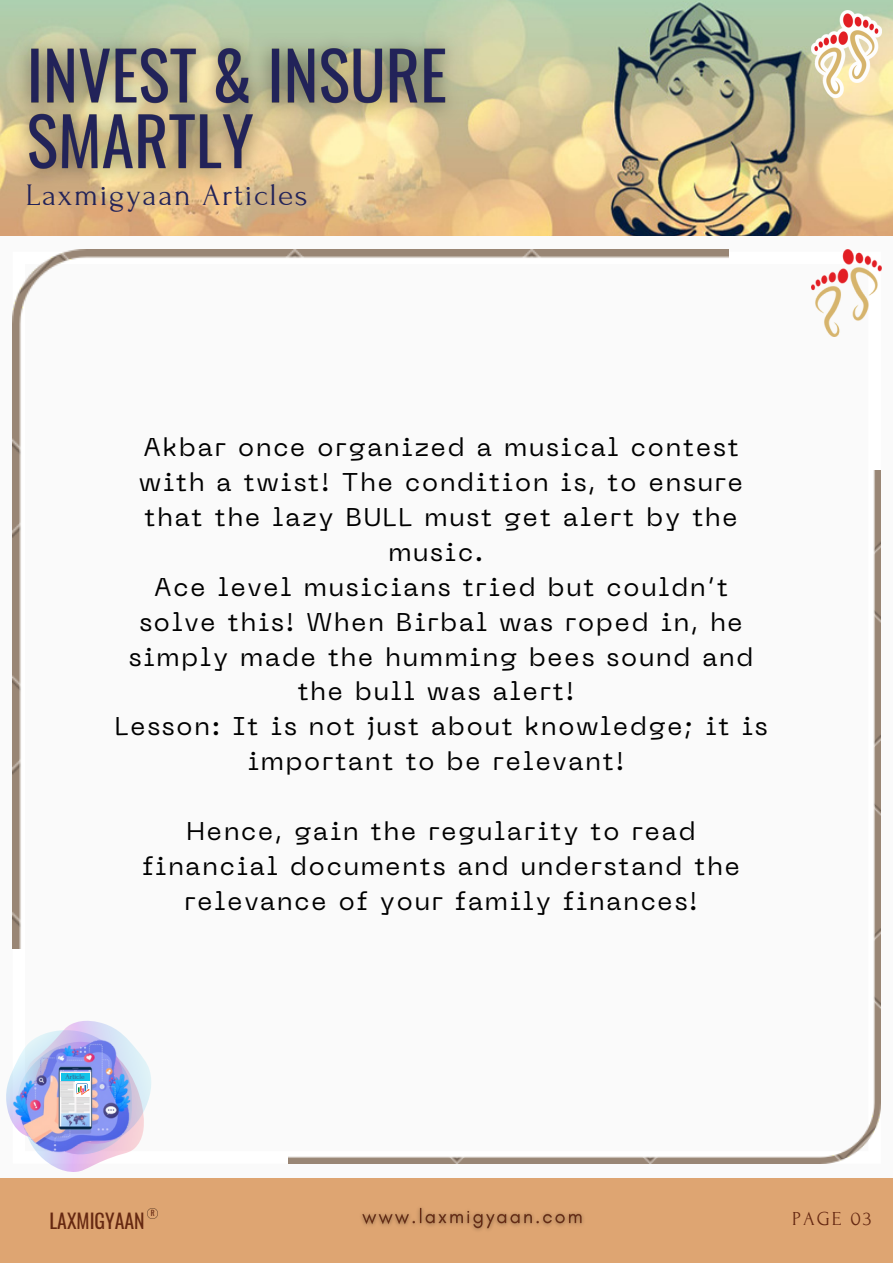
<style>
.page{position:relative;width:893px;height:1264px;background:#fff}
.page>*{position:absolute;margin:0;border:0;box-sizing:border-box;transform-origin:0 0}
.t1{font:31.2px "Forum";letter-spacing:.05em;color:#222359}
.t2{font:25.5px/34.8px "PP Neue Machina";letter-spacing:.075em;color:#000;text-align:center}
.t3{font:19.8px "Oswald";color:#662811}
.t4{font:19.8px "Forum";letter-spacing:.1em;color:#662811}
.t5{font:7.5px "Oswald";color:#662811}
.t6{font:7.35px "Forum";color:#484978}
</style>
<div class="page">
<div style="left:0;top:0;width:892px;height:1262px;background:#fafafa"></div>
<div style="left:0;top:1177px;width:892px;height:85px;background:#dea572"></div>
<img style="left:6px;top:1021px;width:145px;height:151px">
<img style="left:288px;top:470px;width:592px;height:693px">
<img style="left:13px;top:249px;width:715px;height:699px">
<svg style="left:147px;top:1208px;width:11px;height:10px"></svg>
<img style="left:0;top:0;width:892px;height:235px">
<img style="left:3px;top:24px;width:468px;height:174px">
<img style="left:811px;top:249px;width:70px;height:88px">
<img style="left:811px;top:11px;width:70px;height:86px">
<img style="left:361px;top:1207px;width:223px;height:24px">
<p class="t1" style="left:26px;top:179px;width:283px">Laxmigyaan Articles</p>
<p class="t2" style="left:139px;top:432px;width:605px">Akbar once organized a musical contest with a twist! The condition is, to ensure that the lazy BULL must get alert by the music.</p>
<p class="t2" style="left:129px;top:572px;width:626px">Ace level musicians tried but couldn’t solve this! When Birbal was roped in, he simply made the humming bees sound and the bull was alert!</p>
<p class="t2" style="left:115px;top:711px;width:654px">Lesson: It is not just about knowledge; it is important to be relevant!</p>
<p class="t2" style="left:142px;top:816px;width:599px">Hence, gain the regularity to read financial documents and understand the relevance of your family finances!</p>
<p class="t6" style="left:66px;top:1072px;width:21px">Article</p>
<p class="t5" style="left:151px;top:1207px;width:5px">R</p>
<p class="t3" style="left:49px;top:1204px;width:97px">LAXMIGYAAN</p>
<p class="t4" style="left:792px;top:1208px;width:81px">PAGE 03</p>
</div>
